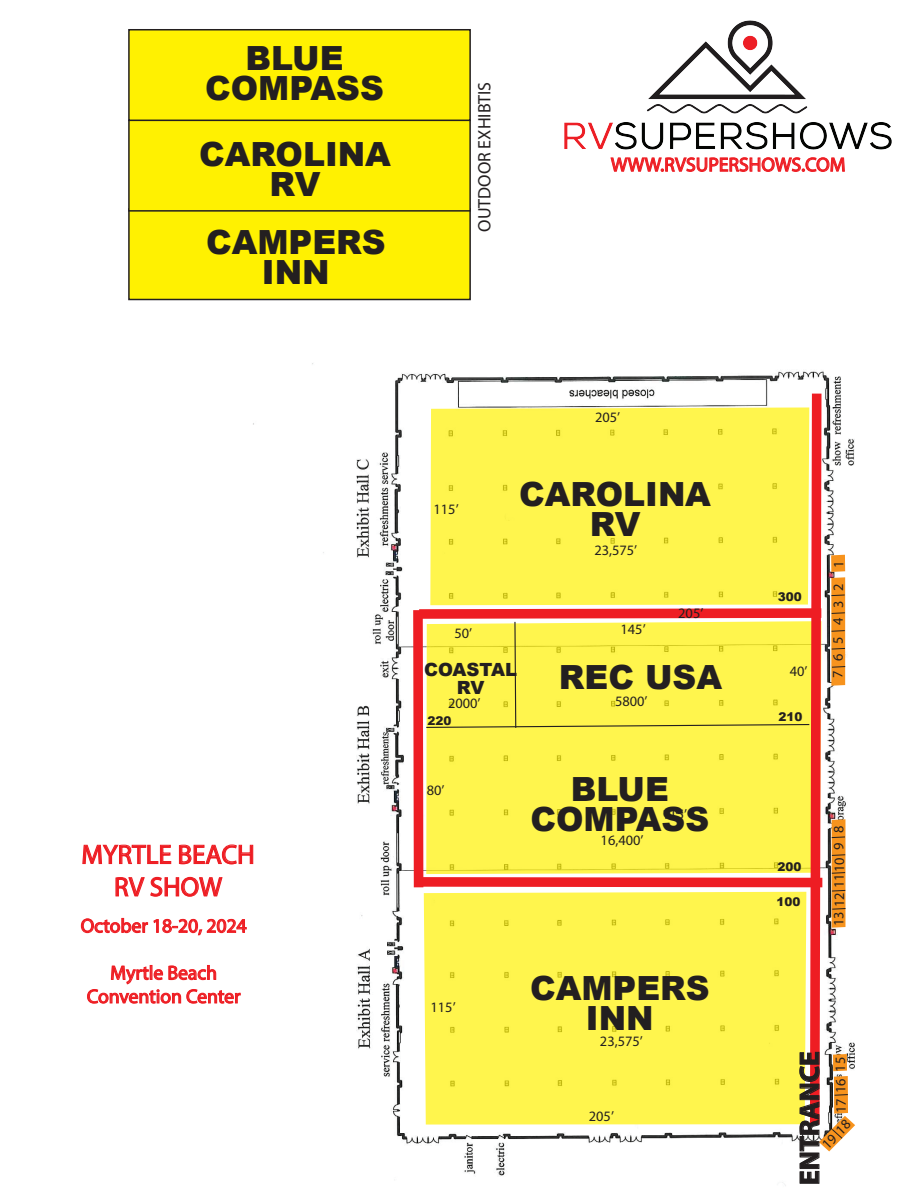
<style>
.page{position:relative;width:918px;height:1188px;background:#fff}
.page>*{position:absolute;margin:0;border:0;box-sizing:border-box;transform-origin:0 0}
.t1{font:900 33.3px/30px "Arial";color:#231f20;text-align:center}
.t2{font:700 27.9px "Myriad Pro";color:#231f20}
.t3{font:27px/32.4px "Myriad Pro";color:#ee1d23;text-align:center}
.t4{font:19.65px/23.5px "Myriad Pro";color:#ee1d23;text-align:center}
.t5{font:900 18.15px/18px "Arial";color:#231f20;text-align:center}
.t6{font:18px "Myriad Pro";color:#231f20}
.t7{font:14.4px "Myriad Pro";color:#231f20}
.t8{font:900 12px "Arial";color:#231f20}
</style>
<div class="page">
<img style="left:253px;top:363px;width:588px;height:823px">
<svg style="left:80px;top:838px;width:174px;height:98px"></svg>
<svg style="left:87px;top:965px;width:154px;height:39px"></svg>
<div style="left:294px;top:1139px;width:74px;height:49px;background:#fff"></div>
<img style="left:564px;top:20px;width:328px;height:130px">
<svg style="left:610px;top:143px;width:236px;height:29px"></svg>
<svg style="left:408px;top:384px;width:447px;height:800px"></svg>
<div style="left:128px;top:208px;width:343px;height:92px;background:#fff101;border:2px solid #231f20"></div>
<div style="left:128px;top:120px;width:343px;height:92px;background:#fff101;border:2px solid #231f20"></div>
<div style="left:128px;top:29px;width:343px;height:92px;background:#fff101;border:2px solid #231f20"></div>
<h1 class="t1" style="left:205px;top:42px;width:180px">BLUE<br>COMPASS</h1>
<h1 class="t1" style="left:199px;top:138px;width:193px">CAROLINA<br>RV</h1>
<h1 class="t1" style="left:206px;top:226px;width:181px">CAMPERS<br>INN</h1>
<p class="t6" style="left:473px;top:232px;width:152px;rotate:-90deg">OUTDOOR EXHIBTIS</p>
<h3 class="t4" style="left:611px;top:153px;width:236px">WWW.RVSUPERSHOWS.COM</h3>
<h3 class="t3" style="left:81px;top:838px;width:175px">MYRTLE BEACH<br>RV SHOW</h3>
<h3 class="t4" style="left:81px;top:914px;width:167px">October 18-20, 2024</h3>
<h3 class="t4" style="left:87px;top:961px;width:155px">Myrtle Beach<br>Convention Center</h3>
<p class="t7" style="left:434px;top:500px;width:27px">115’</p>
<p class="t7" style="left:595px;top:408px;width:27px">205’</p>
<h1 class="t1" style="left:519px;top:478px;width:193px">CAROLINA<br>RV</h1>
<p class="t7" style="left:594px;top:541px;width:44px">23,575’</p>
<p class="t7" style="left:678px;top:604px;width:27px">205’</p>
<p class="t7" style="left:454px;top:624px;width:19px">50’</p>
<p class="t7" style="left:621px;top:621px;width:27px">145’</p>
<p class="t5" style="left:424px;top:660px;width:95px">COASTAL<br>RV</p>
<h1 class="t1" style="left:559px;top:661px;width:165px">REC USA</h1>
<p class="t7" style="left:448px;top:694px;width:34px">2000’</p>
<p class="t7" style="left:615px;top:692px;width:34px">5800’</p>
<p class="t8" style="left:428px;top:712px;width:26px">220</p>
<p class="t7" style="left:427px;top:781px;width:19px">80’</p>
<p class="t7" style="left:431px;top:998px;width:27px">115’</p>
<h1 class="t1" style="left:531px;top:773px;width:180px">BLUE<br>COMPASS</h1>
<p class="t7" style="left:662px;top:805px;width:27px">115’</p>
<p class="t7" style="left:601px;top:831px;width:44px">16,400’</p>
<h1 class="t1" style="left:530px;top:972px;width:181px">CAMPERS<br>INN</h1>
<p class="t7" style="left:600px;top:1033px;width:44px">23,575’</p>
<p class="t7" style="left:589px;top:1108px;width:27px">205’</p>
<p class="t8" style="left:778px;top:588px;width:26px">300</p>
<p class="t7" style="left:790px;top:662px;width:19px">40’</p>
<p class="t8" style="left:778px;top:708px;width:26px">210</p>
<p class="t7" style="left:830px;top:568px;width:9px;rotate:-90deg">1</p>
<p class="t7" style="left:829px;top:591px;width:9px;rotate:-90deg">2</p>
<p class="t7" style="left:829px;top:608px;width:9px;rotate:-90deg">3</p>
<p class="t7" style="left:829px;top:625px;width:9px;rotate:-90deg">4</p>
<p class="t7" style="left:829px;top:644px;width:9px;rotate:-90deg">5</p>
<p class="t7" style="left:829px;top:661px;width:9px;rotate:-90deg">6</p>
<p class="t7" style="left:829px;top:678px;width:9px;rotate:-90deg">7</p>
<p class="t8" style="left:778px;top:858px;width:26px">200</p>
<p class="t8" style="left:777px;top:893px;width:26px">100</p>
<p class="t7" style="left:830px;top:833px;width:9px;rotate:-90deg">8</p>
<p class="t7" style="left:830px;top:850px;width:9px;rotate:-90deg">9</p>
<p class="t7" style="left:830px;top:926px;width:70px;rotate:-90deg">13 12 1110</p>
<h2 class="t2" style="left:791px;top:1185px;width:135px;rotate:-90deg">ENTRANCE</h2>
<p class="t7" style="left:831px;top:1072px;width:16px;rotate:-90deg">15</p>
<p class="t7" style="left:832px;top:1113px;width:36px;rotate:-90deg">17 16</p>
<p class="t7" style="left:818px;top:1140px;width:36px;rotate:-45deg">19 18</p>
</div>
